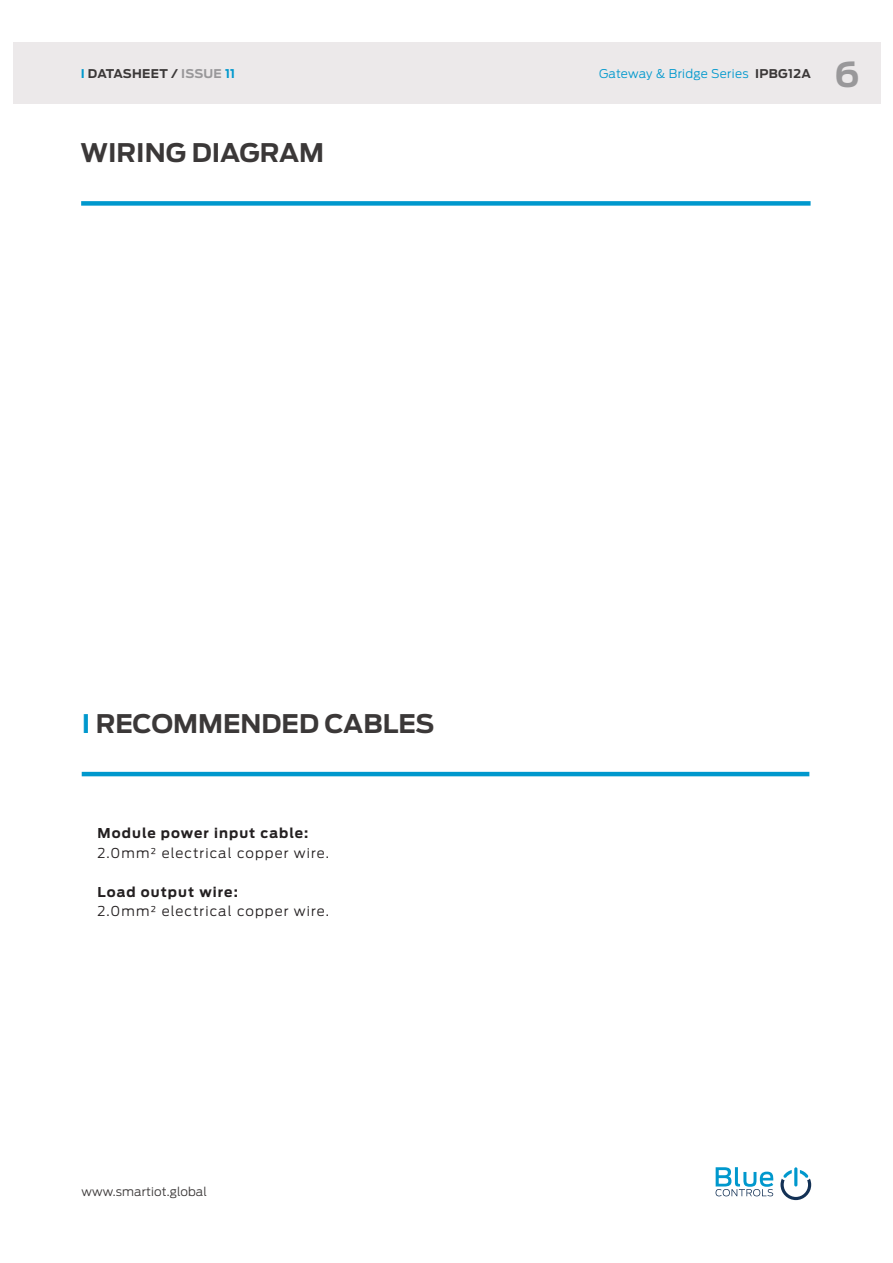
<style>
.page{position:relative;width:893px;height:1263px;background:#fff}
.page>*{position:absolute;margin:0;border:0;box-sizing:border-box;transform-origin:0 0}
.t1{font:700 34.5px "Antenna";color:#99989a}
.t2{font:700 25.5px "Antenna";color:#3b3838}
.e-HomeGreen_Body_01{font:300 13.5px "Antenna";letter-spacing:.08em;color:#231f20}
.e-HomeGreen_Body_01-2{font:700 13.5px "Antenna";letter-spacing:.08em;color:#231f20}
.t3{font:300 12px "Antenna";letter-spacing:.02em;color:#0098cd}
.t4{font:300 12px "Antenna";letter-spacing:.01em;color:#3b3838}
.t5{font:700 12px "Antenna";letter-spacing:.025em;color:#3b3838}
.s1{color:#0098cd}
.s2{color:#99989a}
.s3{font-weight:700;color:#3b3838}
</style>
<div class="page">
<div style="left:13px;top:43px;width:867px;height:61px;background:#ece9ea"></div>
<hr style="left:794px;top:1167px;width:3px;height:19px;background:#0098cd;border-radius:2px">
<svg style="left:780px;top:1170px;width:31px;height:30px"></svg>
<svg style="left:716px;top:1167px;width:57px;height:29px"></svg>
<hr style="left:82px;top:772px;width:727px;height:4px;background:#0098cd">
<svg style="left:81px;top:201px;width:730px;height:5px;background:#19a1d1"></svg>
<p class="t5" style="left:81px;top:66px;width:156px"><span class="s1">I</span> DATASHEET / <span class="s2">ISSUE</span> <span class="s1">11</span></p>
<p class="t3" style="left:599px;top:66px;width:213px">Gateway &amp; Bridge Series <span class="s3">IPBG12A</span></p>
<h1 class="t1" style="left:834px;top:54px;width:27px">6</h1>
<p class="t2" style="left:81px;top:138px;width:245px">WIRING DIAGRAM</p>
<p class="t2" style="left:82px;top:708px;width:354px"><span class="s1">I</span> RECOMMENDED CABLES</p>
<p class="e-HomeGreen_Body_01-2" style="left:98px;top:825px;width:212px">Module power input cable:</p>
<p class="e-HomeGreen_Body_01" style="left:98px;top:845px;width:233px">2.0mm² electrical copper wire.</p>
<p class="e-HomeGreen_Body_01-2" style="left:98px;top:884px;width:142px">Load output wire:</p>
<p class="e-HomeGreen_Body_01" style="left:98px;top:903px;width:233px">2.0mm² electrical copper wire.</p>
<p class="t4" style="left:82px;top:1184px;width:127px">www.smartiot.global</p>
</div>
